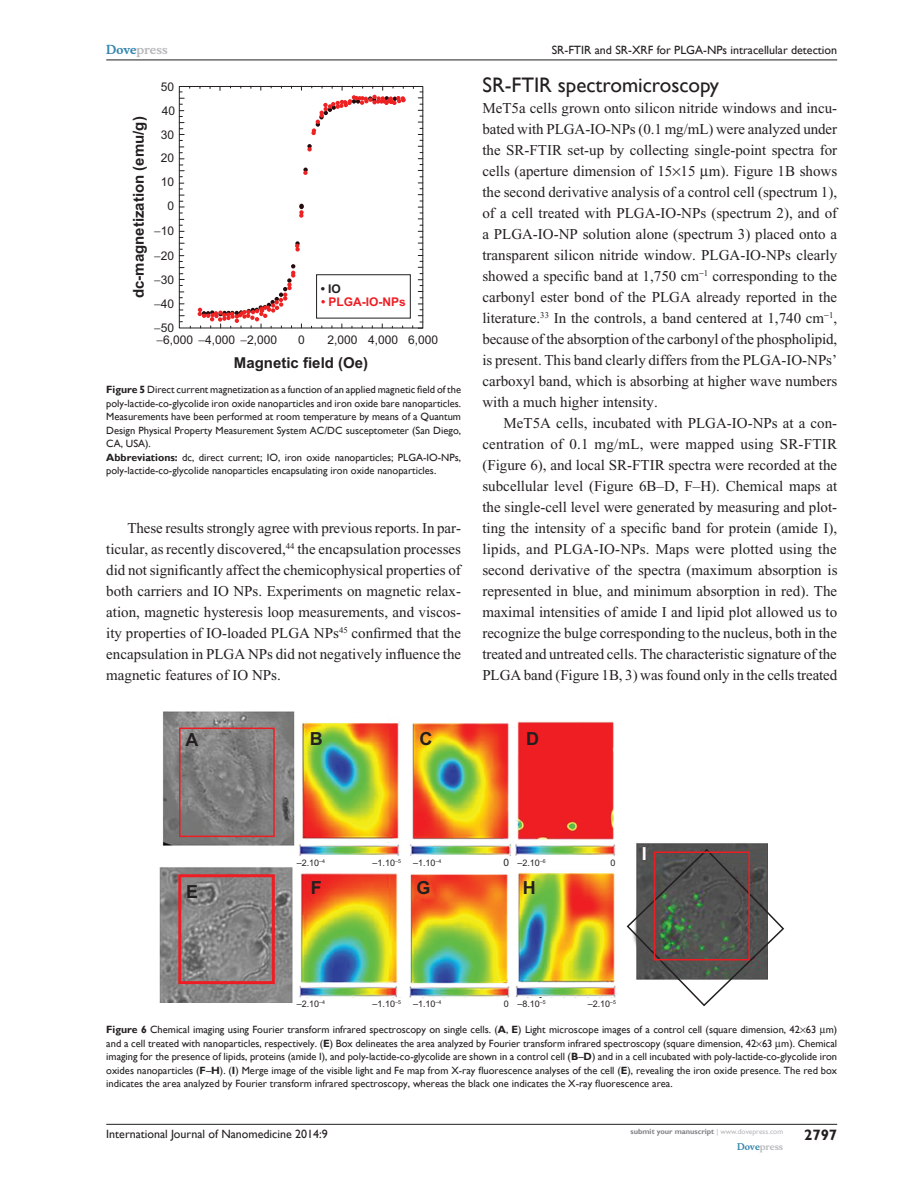
<style>
.page{position:relative;width:918px;height:1188px;background:#fff}
.page>*{position:absolute;margin:0;border:0;box-sizing:border-box;transform-origin:0 0}
.t1{font:21px "Gill Sans";color:#231f20}
.t2{font:700 18px "Arial";color:#231f20}
.t3{font:700 18px "Arial";color:#fff}
.Tx{font:15px/21px "Times New Roman";letter-spacing:-.005em;color:#231f20;text-align:justify}
.TxF{font:15px/21px "Times New Roman";color:#231f20;text-align:justify}
.t4{font:700 15px "Arial";color:#231f20}
.t5{font:700 15px "Gill Sans";color:#231f20}
.t6{font:12px "Gill Sans";color:#231f20}
.t7{font:12px/23.7px "Arial";color:#231f20}
.t8{font:700 12px "Arial";color:#ee1d23}
.t9{font:700 12px "Musee";color:#b8b9bc}
.t10{font:700 12px "Arial";color:#231f20}
.FC{font:10.5px/13.5px "Gill Sans";color:#231f20;text-align:justify}
.t11{font:9px "Arial";color:#231f20}
.t12{font:700 9px "Musee";color:#b8b9bc}
.t13{font:700 7.5px "Gill Sans";color:#808285}
.t14{font:5.25px "Arial";color:#231f20}
.s1{color:#3485ae}
.s2{font-weight:700}
.s3{font-size:10.2px}
.s4{font-weight:400;color:#b8b9bc}
</style>
<div class="page">
<hr style="left:106px;top:1124px;width:731px;height:1px;background:#231f20">
<hr style="left:106px;top:60px;width:731px;height:1px;background:#231f20">
<svg style="left:179px;top:86px;width:11px;height:55px"></svg>
<svg style="left:179px;top:147px;width:5px;height:12px"></svg>
<svg style="left:179px;top:165px;width:5px;height:12px"></svg>
<svg style="left:179px;top:183px;width:5px;height:103px"></svg>
<svg style="left:179px;top:292px;width:5px;height:12px"></svg>
<svg style="left:179px;top:310px;width:5px;height:12px"></svg>
<svg style="left:413px;top:86px;width:10px;height:12px"></svg>
<svg style="left:418px;top:104px;width:5px;height:73px"></svg>
<svg style="left:418px;top:183px;width:5px;height:12px"></svg>
<svg style="left:418px;top:201px;width:5px;height:97px"></svg>
<svg style="left:418px;top:304px;width:5px;height:12px"></svg>
<svg style="left:412px;top:322px;width:11px;height:7px"></svg>
<div style="left:316px;top:274px;width:95px;height:44px;border:1px solid #231f20"></div>
<svg style="left:295px;top:241px;width:5px;height:11px"></svg>
<svg style="left:299px;top:204px;width:5px;height:14px"></svg>
<svg style="left:303px;top:168px;width:5px;height:7px"></svg>
<svg style="left:307px;top:144px;width:5px;height:8px"></svg>
<svg style="left:311px;top:86px;width:95px;height:49px"></svg>
<svg style="left:198px;top:264px;width:97px;height:64px"></svg>
<img style="left:159px;top:711px;width:609px;height:292px">
<div style="left:179px;top:728px;width:96px;height:109px;border:2px solid #ee1d23"></div>
<div style="left:178px;top:874px;width:97px;height:110px;border:3px solid #ee1d23"></div>
<svg style="left:626px;top:848px;width:158px;height:159px"></svg>
<div style="left:654px;top:852px;width:96px;height:108px;border:2px solid #ee1d23"></div>
<p class="t9" style="left:106px;top:43px;width:63px"><span class="s1">Dove</span>press</p>
<p class="t7" style="left:161px;top:75px;width:15px">50</p>
<p class="t7" style="left:162px;top:99px;width:15px">40</p>
<p class="t4" style="left:128px;top:298px;width:183px;rotate:-90deg">dc-magnetization (emu/g)</p>
<p class="t7" style="left:161px;top:123px;width:15px">30</p>
<p class="t7" style="left:161px;top:146px;width:15px">20</p>
<p class="t7" style="left:161px;top:170px;width:15px">10</p>
<p class="t7" style="left:168px;top:194px;width:8px">0</p>
<p class="t7" style="left:154px;top:219px;width:21px">−10</p>
<p class="t7" style="left:154px;top:244px;width:21px">−20</p>
<p class="t7" style="left:154px;top:269px;width:21px">−30 −40</p>
<p class="t7" style="left:154px;top:316px;width:21px">−50</p>
<p class="t10" style="left:321px;top:280px;width:22px">• IO</p>
<p class="t8" style="left:321px;top:294px;width:86px">• PLGA-IO-NPs</p>
<p class="t7" style="left:157px;top:328px;width:122px">−6,000 −4,000 −2,000</p>
<p class="t7" style="left:298px;top:328px;width:8px">0</p>
<p class="t7" style="left:327px;top:328px;width:112px">2,000 4,000 6,000</p>
<p class="t4" style="left:234px;top:353px;width:136px">Magnetic field (Oe)</p>
<p class="FC" style="left:106px;top:383px;width:356px"><span class="s2">Figure 5</span> Direct current magnetization as a function of an applied magnetic field of the poly-lactide-co-glycolide iron oxide nanoparticles and iron oxide bare nanoparticles.<br>Measurements have been performed at room temperature by means of a Quantum Design Physical Property Measurement System AC/DC susceptometer (San Diego, CA, USA).</p>
<p class="FC" style="left:106px;top:451px;width:356px"><span class="s2">Abbreviations:</span> dc, direct current; IO, iron oxide nanoparticles; PLGA-IO-NPs, poly-lactide-co-glycolide nanoparticles encapsulating iron oxide nanoparticles.</p>
<p class="Tx" style="left:106px;top:518px;width:356px;text-indent:21px">These results strongly agree with previous reports. In par&shy;ticular, as recently discovered,<sup>44</sup> the encapsulation processes did not significantly affect the chemicophysical properties of both carriers and IO NPs. Experiments on magnetic relax&shy;ation, magnetic hysteresis loop measurements, and viscos&shy;ity properties of IO-loaded PLGA NPs<sup>45</sup> confirmed that the encapsulation in PLGA NPs did not negatively influence the magnetic features of IO NPs.</p>
<p class="t6" style="left:552px;top:43px;width:287px">SR-FTIR and SR-XRF for PLGA-NPs intracellular detection</p>
<h2 class="t1" style="left:482px;top:73px;width:238px">SR-FTIR spectromicroscopy</h2>
<p class="TxF" style="left:482px;top:98px;width:356px">MeT5a cells grown onto silicon nitride windows and incu&shy;bated with PLGA-IO-NPs (0.1 mg/mL) were analyzed under the SR-FTIR set-up by collecting single-point spectra for cells (aperture dimension of 15 15 m). Figure 1B shows the second derivative analysis of a control cell (spectrum 1), of a cell treated with PLGA-IO-NPs (spectrum 2), and of a PLGA-IO-NP solution alone (spectrum 3) placed onto a transparent silicon nitride window. PLGA-IO-NPs clearly showed a specific band at 1,750 cm <sup>1</sup> corresponding to the carbonyl ester bond of the PLGA already reported in the literature.<sup>33</sup> In the controls, a band centered at 1,740 cm <sup>1</sup>, because of the absorption of the carbonyl of the phospholipid, is present. This band clearly differs from the PLGA-IO-NPs’ carboxyl band, which is absorbing at higher wave numbers with a much higher intensity.</p>
<p class="Tx" style="left:482px;top:413px;width:357px;text-indent:21px">MeT5A cells, incubated with PLGA-IO-NPs at a con&shy;centration of 0.1 mg/mL, were mapped using SR-FTIR (Figure 6), and local SR-FTIR spectra were recorded at the subcellular level (Figure 6B–D, F–H). Chemical maps at the single-cell level were generated by measuring and plot&shy;ting the intensity of a specific band for protein (amide I), lipids, and PLGA-IO-NPs. Maps were plotted using the second derivative of the spectra (maximum absorption is represented in blue, and minimum absorption in red). The maximal intensities of amide I and lipid plot allowed us to recognize the bulge corresponding to the nucleus, both in the treated and untreated cells. The characteristic signature of the PLGA band (Figure 1B, 3) was found only in the cells treated</p>
<p class="t2" style="left:185px;top:727px;width:14px">A</p>
<p class="t2" style="left:310px;top:727px;width:14px">B</p>
<p class="t2" style="left:419px;top:727px;width:14px">C</p>
<p class="t2" style="left:526px;top:727px;width:14px">D</p>
<p class="t2" style="left:186px;top:880px;width:14px">E</p>
<p class="t11" style="left:297px;top:857px;width:30px">–2.10<sup>–4</sup></p>
<p class="t11" style="left:373px;top:857px;width:30px">–1.10<sup>–5</sup></p>
<p class="t11" style="left:413px;top:857px;width:30px">–1.10<sup>–4</sup></p>
<p class="t11" style="left:504px;top:857px;width:38px"><span class="s3">0</span> –2.10</p>
<p class="t11" style="left:610px;top:857px;width:7px">0</p>
<p class="t14" style="left:540px;top:857px;width:7px">–6</p>
<p class="t2" style="left:311px;top:876px;width:12px">F</p>
<p class="t2" style="left:417px;top:876px;width:16px">G</p>
<p class="t2" style="left:523px;top:876px;width:14px">H</p>
<p class="t3" style="left:642px;top:842px;width:7px">I</p>
<p class="t11" style="left:297px;top:998px;width:30px">–2.10<sup>–4</sup></p>
<p class="t11" style="left:588px;top:998px;width:30px">–2.10<sup>–5</sup></p>
<p class="t11" style="left:373px;top:998px;width:30px">–1.10<sup>–5</sup></p>
<p class="t11" style="left:413px;top:998px;width:30px">–1.10<sup>–4</sup></p>
<p class="t11" style="left:504px;top:998px;width:43px">0 –8.10<sup>–5</sup></p>
<p class="FC" style="left:106px;top:1023px;width:732px"><span class="s2">Figure 6</span> Chemical imaging using Fourier transform infrared spectroscopy on single cells. (<span class="s2">A</span>, <span class="s2">E</span>) Light microscope images of a control cell (square dimension, 42 63 m) and a cell treated with nanoparticles, respectively. (<span class="s2">E</span>) Box delineates the area analyzed by Fourier transform infrared spectroscopy (square dimension, 42 63 m). Chemical imaging for the presence of lipids, proteins (amide I), and poly-lactide-co-glycolide are shown in a control cell (<span class="s2">B</span>–<span class="s2">D</span>) and in a cell incubated with poly-lactide-co-glycolide iron oxides nanoparticles (<span class="s2">F</span>–<span class="s2">H</span>). (<span class="s2">I</span>) Merge image of the visible light and Fe map from X-ray fluorescence analyses of the cell (<span class="s2">E</span>), revealing the iron oxide presence. The red box indicates the area analyzed by Fourier transform infrared spectroscopy, whereas the black one indicates the X-ray fluorescence area.</p>
<p class="t6" style="left:106px;top:1127px;width:223px">International Journal of Nanomedicine 2014:9</p>
<p class="t13" style="left:631px;top:1127px;width:154px">submit your manuscript <span class="s4">| www.dovepress.com</span></p>
<p class="t12" style="left:737px;top:1141px;width:48px"><span class="s1">Dove</span>press</p>
<h3 class="t5" style="left:804px;top:1126px;width:35px">2797</h3>
</div>
